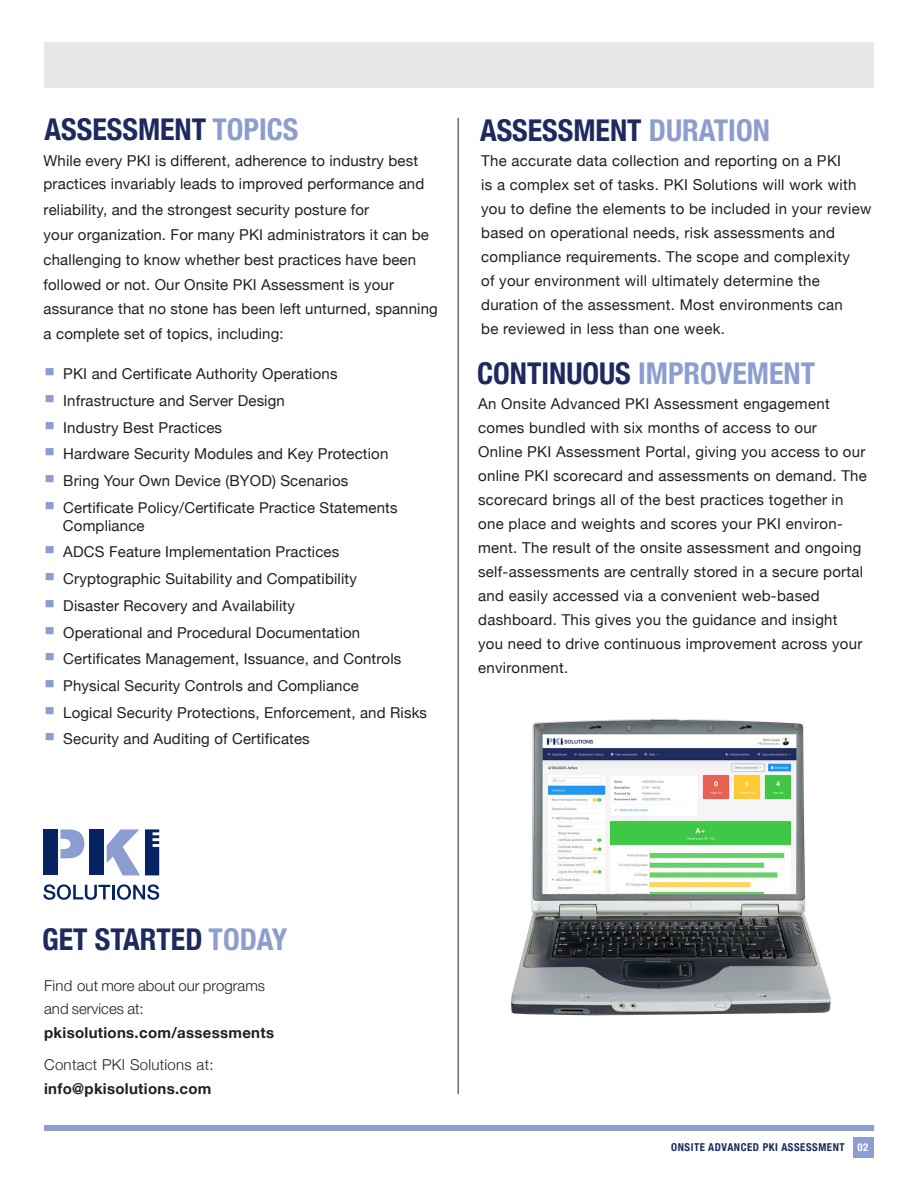
<style>
.page{position:relative;width:918px;height:1188px;background:#fff}
.page>*{position:absolute;margin:0;border:0;box-sizing:border-box;transform-origin:0 0}
.t1{font:700 condensed 30px "Helvetica Neue";color:#1e2a5e}
.t2{font:700 condensed 30px "Helvetica Neue";color:#8c9dcf}
.t3{font:15px/24px "Helvetica Neue";letter-spacing:.01em;color:#231f20}
.t4{font:300 15px/23.7px "Helvetica Neue";color:#231f20}
.t5{font:300 15px/24px "Helvetica Neue";letter-spacing:.02em;color:#231f20}
.t6{font:700 condensed 10.8px "Helvetica Neue";letter-spacing:.05em;color:#1e2a5e}
.t7{font:700 condensed 10.8px "Helvetica Neue";color:#fff}
.s1{color:#8c9dcf}
.s2{font-family:"Metro";font-size:21px;color:#8c9dcf}
.s3{color:#1e2a5e}
.s4{font-weight:700}
</style>
<div class="page">
<div style="left:44px;top:42px;width:830px;height:45px;background:#e6e7e9"></div>
<div style="left:853px;top:1137px;width:20px;height:21px;background:#8c9dcf"></div>
<div style="left:44px;top:1125px;width:830px;height:5px;background:#8c9dcf"></div>
<hr style="left:458px;top:118px;width:1px;height:976px;background:#231f20">
<svg style="left:60px;top:829px;width:24px;height:29px"></svg>
<div style="left:43px;top:829px;width:15px;height:46px;background:#052461"></div>
<div style="left:90px;top:829px;width:14px;height:46px;background:#052461"></div>
<svg style="left:107px;top:829px;width:52px;height:46px"></svg>
<svg style="left:43px;top:884px;width:67px;height:16px"></svg>
<hr style="left:112px;top:885px;width:3px;height:14px;background:#052461">
<svg style="left:117px;top:884px;width:42px;height:16px"></svg>
<img style="left:511px;top:719px;width:320px;height:297px">
<p class="t1" style="left:45px;top:104px;width:255px">ASSESSMENT <span class="s1">TOPICS</span></p>
<p class="t3" style="left:44px;top:150px;width:382px;line-height:23.2px">While every PKI is different, adherence to industry best practices invariably leads to improved performance and</p>
<p class="t3" style="left:44px;top:198px;width:396px;line-height:24.8px">reliability, and the strongest security posture for<br>your organization. For many PKI administrators it can be challenging to know whether best practices have been followed or not. Our Onsite PKI Assessment is your assurance that no stone has been left unturned, spanning a complete set of topics, including:</p>
<p class="t3" style="left:44px;top:363px;width:295px"><span class="s2">•</span> PKI and Certificate Authority Operations</p>
<p class="t3" style="left:44px;top:390px;width:243px"><span class="s2">•</span> Infrastructure and Server Design</p>
<p class="t3" style="left:44px;top:416px;width:180px"><span class="s2">•</span> Industry Best Practices</p>
<p class="t3" style="left:44px;top:443px;width:346px"><span class="s2">•</span> Hardware Security Modules and Key Protection</p>
<p class="t3" style="left:44px;top:470px;width:306px"><span class="s2">•</span> Bring Your Own Device (BYOD) Scenarios</p>
<p class="t3" style="left:63px;top:499px;width:336px;line-height:18px;text-indent:-19px"><span class="s2">•</span> Certificate Policy/Certificate Practice Statements<br>Compliance</p>
<p class="t3" style="left:44px;top:541px;width:297px"><span class="s2">•</span> ADCS Feature Implementation Practices</p>
<p class="t3" style="left:44px;top:568px;width:315px"><span class="s2">•</span> Cryptographic Suitability and Compatibility</p>
<p class="t3" style="left:44px;top:594px;width:253px"><span class="s2">•</span> Disaster Recovery and Availability</p>
<p class="t3" style="left:44px;top:621px;width:318px"><span class="s2">•</span> Operational and Procedural Documentation</p>
<p class="t3" style="left:44px;top:648px;width:359px"><span class="s2">•</span> Certificates Management, Issuance, and Controls</p>
<p class="t3" style="left:44px;top:675px;width:317px"><span class="s2">•</span> Physical Security Controls and Compliance</p>
<p class="t3" style="left:44px;top:701px;width:385px"><span class="s2">•</span> Logical Security Protections, Enforcement, and Risks</p>
<p class="t3" style="left:44px;top:728px;width:268px"><span class="s2">•</span> Security and Auditing of Certificates</p>
<p class="t1" style="left:480px;top:105px;width:291px">ASSESSMENT <span class="s1">DURATION</span></p>
<p class="t3" style="left:481px;top:150px;width:392px">The accurate data collection and reporting on a PKI<br>is a complex set of tasks. PKI Solutions will work with you to define the elements to be included in your review based on operational needs, risk assessments and compliance requirements. The scope and complexity<br>of your environment will ultimately determine the duration of the assessment. Most environments can<br>be reviewed in less than one week.</p>
<p class="t2" style="left:477px;top:349px;width:340px"><span class="s3">CONTINUOUS</span> IMPROVEMENT</p>
<p class="t3" style="left:478px;top:393px;width:390px">An Onsite Advanced PKI Assessment engagement comes bundled with six months of access to our<br>Online PKI Assessment Portal, giving you access to our online PKI scorecard and assessments on demand. The scorecard brings all of the best practices together in one place and weights and scores your PKI environ&shy;ment. The result of the onsite assessment and ongoing self-assessments are centrally stored in a secure portal and easily accessed via a convenient web-based dashboard. This gives you the guidance and insight<br>you need to drive continuous improvement across your environment.</p>
<p class="t1" style="left:42px;top:915px;width:247px">GET STARTED <span class="s1">TODAY</span></p>
<p class="t4" style="left:44px;top:972px;width:231px">Find out more about our programs and services at: <span class="s4">pkisolutions.com/assessments</span></p>
<p class="t5" style="left:44px;top:1052px;width:171px">Contact PKI Solutions at: <span class="s4">info@pkisolutions.com</span></p>
<p class="t6" style="left:671px;top:1138px;width:175px">ONSITE ADVANCED PKI ASSESSMENT</p>
<p class="t7" style="left:858px;top:1138px;width:12px">02</p>
</div>
